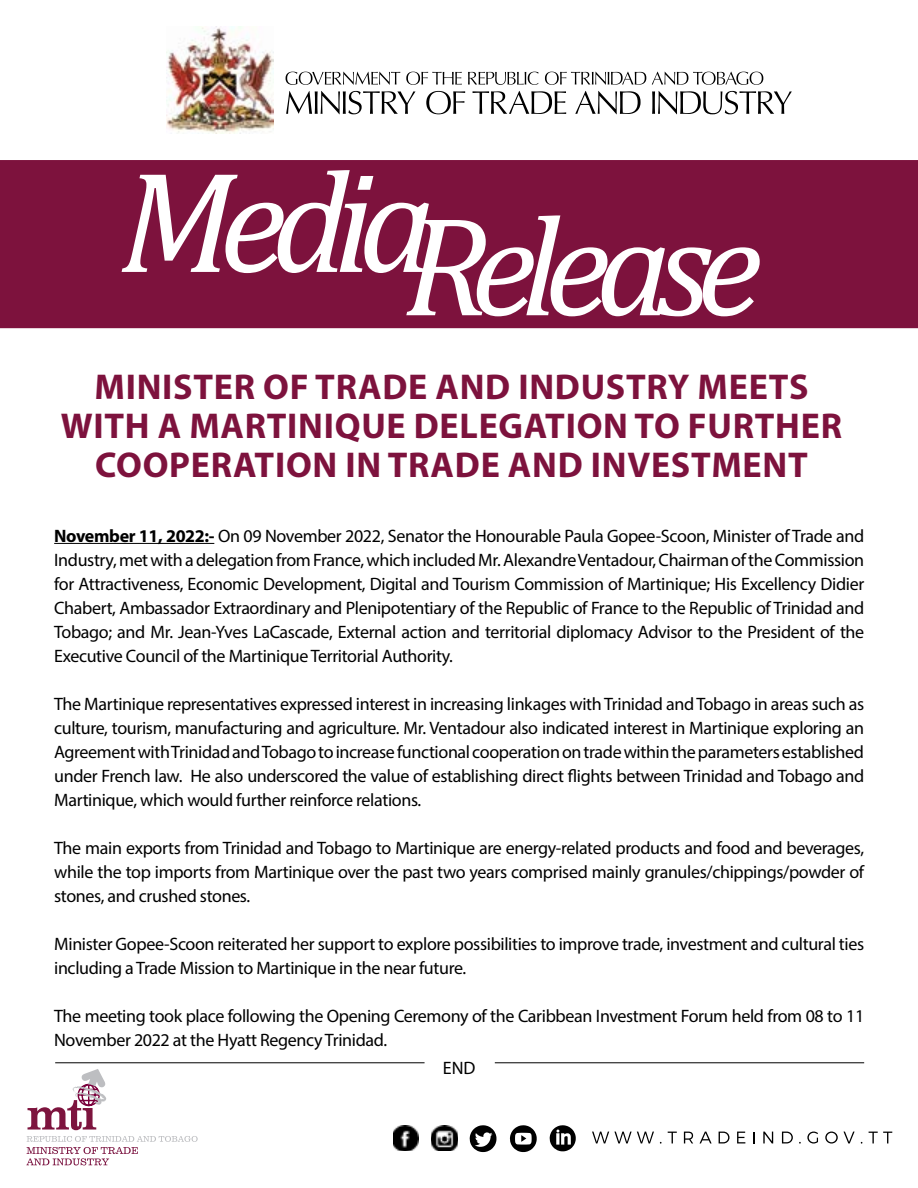
<style>
.page{position:relative;width:918px;height:1188px;background:#fff}
.page>*{position:absolute;margin:0;border:0;box-sizing:border-box;transform-origin:0 0}
.t1{font:italic 142.95px "Cambria";letter-spacing:-.1em;color:#fff}
.t2{font:700 36px/39px "Myriad Pro";letter-spacing:.02em;color:#7d123d;text-align:center}
.t3{font:18px/24px "Myriad Pro";letter-spacing:-.02em;color:#000;text-align:justify}
.s1{font-weight:700}
</style>
<div class="page">
<svg style="left:26px;top:1136px;width:172px;height:29px"></svg>
<svg style="left:28px;top:1069px;width:78px;height:61px"></svg>
<img style="left:393px;top:1125px;width:25px;height:26px">
<img style="left:431px;top:1125px;width:27px;height:26px">
<svg style="left:550px;top:1125px;width:26px;height:26px"></svg>
<svg style="left:510px;top:1125px;width:27px;height:27px"></svg>
<svg style="left:470px;top:1125px;width:26px;height:27px"></svg>
<svg style="left:592px;top:1132px;width:62px;height:11px"></svg>
<svg style="left:668px;top:1132px;width:9px;height:11px"></svg>
<svg style="left:684px;top:1132px;width:9px;height:11px"></svg>
<svg style="left:700px;top:1132px;width:12px;height:11px"></svg>
<svg style="left:719px;top:1132px;width:11px;height:11px"></svg>
<svg style="left:737px;top:1132px;width:8px;height:11px"></svg>
<svg style="left:753px;top:1132px;width:2px;height:11px"></svg>
<svg style="left:763px;top:1132px;width:10px;height:11px"></svg>
<svg style="left:782px;top:1132px;width:11px;height:11px"></svg>
<svg style="left:807px;top:1132px;width:11px;height:12px"></svg>
<svg style="left:825px;top:1132px;width:30px;height:12px"></svg>
<svg style="left:869px;top:1132px;width:23px;height:11px"></svg>
<img style="left:166px;top:26px;width:108px;height:108px">
<svg style="left:286px;top:72px;width:477px;height:13px"></svg>
<svg style="left:286px;top:91px;width:506px;height:23px"></svg>
<hr style="left:54px;top:543px;width:160px;height:1px;background:#000">
<div style="left:0;top:160px;width:918px;height:169px;background:#7d123d"></div>
<hr style="left:55px;top:1063px;width:370px;height:1px;background:#000">
<hr style="left:495px;top:1063px;width:369px;height:1px;background:#000">
<h1 class="t1" style="left:119px;top:166px;width:645px"><sup>Media</sup>Release</h1>
<h2 class="t2" style="left:61px;top:366px;width:783px">MINISTER OF TRADE AND INDUSTRY MEETS<br>WITH A MARTINIQUE DELEGATION TO FURTHER<br>COOPERATION IN TRADE AND INVESTMENT</h2>
<p class="t3" style="left:54px;top:523px;width:812px"><span class="s1">November 11, 2022:-</span> On 09 November 2022, Senator the Honourable Paula Gopee-Scoon, Minister of Trade and Industry, met with a delegation from France, which included Mr. Alexandre Ventadour, Chairman of the Commission for Attractiveness, Economic Development, Digital and Tourism Commission of Martinique; His Excellency Didier Chabert, Ambassador Extraordinary and Plenipotentiary of the Republic of France to the Republic of Trinidad and Tobago; and Mr. Jean-Yves LaCascade, External action and territorial diplomacy Advisor to the President of the Executive Council of the Martinique Territorial Authority.</p>
<p class="t3" style="left:54px;top:691px;width:812px">The Martinique representatives expressed interest in increasing linkages with Trinidad and Tobago in areas such as culture, tourism, manufacturing and agriculture. Mr. Ventadour also indicated interest in Martinique exploring an Agreement with Trinidad and Tobago to increase functional cooperation on trade within the parameters established under French law. He also underscored the value of establishing direct flights between Trinidad and Tobago and Martinique, which would further reinforce relations.</p>
<p class="t3" style="left:54px;top:835px;width:812px">The main exports from Trinidad and Tobago to Martinique are energy-related products and food and beverages, while the top imports from Martinique over the past two years comprised mainly granules/chippings/powder of stones, and crushed stones.</p>
<p class="t3" style="left:54px;top:931px;width:812px">Minister Gopee-Scoon reiterated her support to explore possibilities to improve trade, investment and cultural ties including a Trade Mission to Martinique in the near future.</p>
<p class="t3" style="left:54px;top:1003px;width:812px">The meeting took place following the Opening Ceremony of the Caribbean Investment Forum held from 08 to 11<br>November 2022 at the Hyatt Regency Trinidad.</p>
<p class="t3" style="left:443px;top:1056px;width:34px">END</p>
</div>
